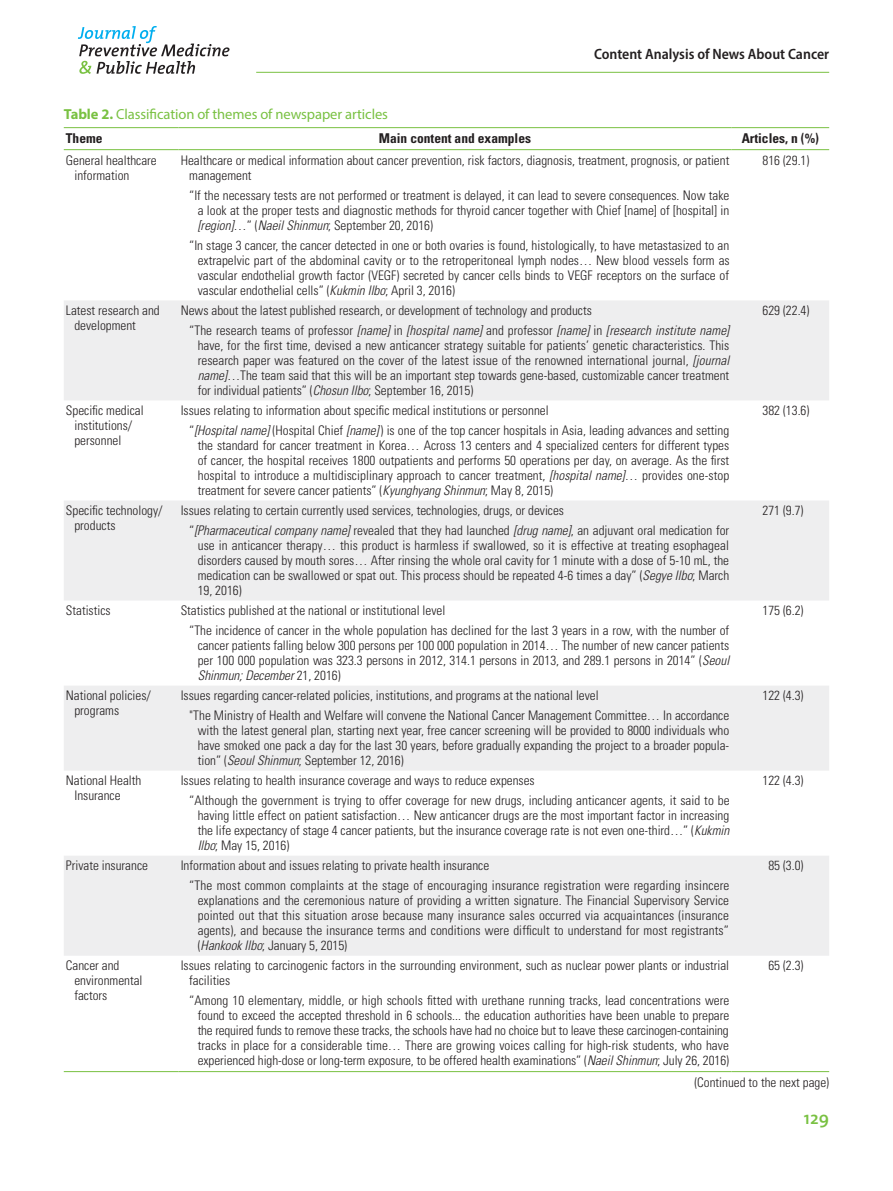
<style>
.page{position:relative;width:893px;height:1191px;background:#fff}
.page>*{position:absolute;margin:0;border:0;box-sizing:border-box;transform-origin:0 0}
.t1{font:600 18px "The Mix";color:#79c142}
.t2{font:600 semi-condensed 15px "Myriad Pro";color:#231f20}
.jpmph_표그림캡션{font:14.55px "Myriad Pro";letter-spacing:-.005em;color:#79c142}
.jpmph_표머리{font:700 condensed 13.5px "Univers LT Std";color:#231f20}
.jpmph_표본문{font:300 condensed 13.2px/15px "Univers LT Std";color:#231f20;text-align:justify}
.s1{font-weight:700}
.s2{font-style:italic}
</style>
<div class="page">
<hr style="left:256px;top:72px;width:573px;height:1px;background:#79c142">
<svg style="left:78px;top:26px;width:152px;height:48px"></svg>
<svg style="left:64px;top:128px;width:765px;height:1px"></svg>
<svg style="left:64px;top:301px;width:765px;height:654px;fill:#eeeeef"></svg>
<hr style="left:64px;top:127px;width:115px;height:1px;background:#79c142">
<hr style="left:179px;top:127px;width:552px;height:1px;background:#79c142">
<hr style="left:731px;top:127px;width:98px;height:1px;background:#79c142">
<hr style="left:64px;top:149px;width:115px;height:1px;background:#79c142">
<hr style="left:179px;top:149px;width:552px;height:1px;background:#79c142">
<hr style="left:731px;top:149px;width:98px;height:1px;background:#79c142">
<hr style="left:64px;top:1071px;width:115px;height:1px;background:#79c142">
<hr style="left:179px;top:1071px;width:552px;height:1px;background:#79c142">
<hr style="left:731px;top:1071px;width:98px;height:1px;background:#79c142">
<p class="t2" style="left:594px;top:45px;width:237px">Content Analysis of News About Cancer</p>
<p class="jpmph_표그림캡션" style="left:64px;top:105px;width:326px"><span class="s1">Table 2.</span> Classification of themes of newspaper articles</p>
<p class="jpmph_표머리" style="left:66px;top:130px;width:38px">Theme</p>
<p class="jpmph_표머리" style="left:379px;top:130px;width:154px">Main content and examples</p>
<p class="jpmph_표머리" style="left:742px;top:130px;width:79px">Articles, n (%)</p>
<p class="jpmph_표본문" style="left:74px;top:153px;width:84px;text-indent:-9px">General healthcare information</p>
<p class="jpmph_표본문" style="left:189px;top:153px;width:542px;text-indent:-9px">Healthcare or medical information about cancer prevention, risk factors, diagnosis, treatment, prognosis, or patient management</p>
<p class="jpmph_표본문" style="left:762px;top:153px;width:48px">816 (29.1)</p>
<p class="jpmph_표본문" style="left:198px;top:188px;width:533px;text-indent:-9px">“If the necessary tests are not performed or treatment is delayed, it can lead to severe consequences. Now take a look at the proper tests and diagnostic methods for thyroid cancer together with Chief [name] of [hospital] in <span class="s2">[region]</span>…” (<span class="s2">Naeil Shinmun</span>; September 20, 2016)</p>
<p class="jpmph_표본문" style="left:198px;top:238px;width:533px;text-indent:-9px">“In stage 3 cancer, the cancer detected in one or both ovaries is found, histologically, to have metastasized to an extrapelvic part of the abdominal cavity or to the retroperitoneal lymph nodes… New blood vessels form as vascular endothelial growth factor (VEGF) secreted by cancer cells binds to VEGF receptors on the surface of vascular endothelial cells” (<span class="s2">Kukmin Ilbo</span>; April 3, 2016)</p>
<p class="jpmph_표본문" style="left:74px;top:303px;width:87px;text-indent:-9px">Latest research and development</p>
<p class="jpmph_표본문" style="left:181px;top:303px;width:413px">News about the latest published research, or development of technology and products</p>
<p class="jpmph_표본문" style="left:762px;top:303px;width:48px">629 (22.4)</p>
<p class="jpmph_표본문" style="left:198px;top:323px;width:533px;text-indent:-9px">“The research teams of professor <span class="s2">[name]</span> in <span class="s2">[hospital name]</span> and professor <span class="s2">[name]</span> in <span class="s2">[research institute name] </span>have, for the first time, devised a new anticancer strategy suitable for patients’ genetic characteristics. This research paper was featured on the cover of the latest issue of the renowned international journal, <span class="s2">[journal name]</span>…The team said that this will be an important step towards gene-based, customizable cancer treatment for individual patients” (<span class="s2">Chosun Ilbo</span>; September 16, 2015)</p>
<p class="jpmph_표본문" style="left:74px;top:403px;width:71px;text-align:left;text-indent:-9px">Specific medical institutions/ personnel</p>
<p class="jpmph_표본문" style="left:181px;top:403px;width:369px">Issues relating to information about specific medical institutions or personnel</p>
<p class="jpmph_표본문" style="left:762px;top:403px;width:48px">382 (13.6)</p>
<p class="jpmph_표본문" style="left:198px;top:423px;width:533px;text-indent:-9px">“<span class="s2">[Hospital name]</span> (Hospital Chief <span class="s2">[name]</span> ) is one of the top cancer hospitals in Asia, leading advances and setting the standard for cancer treatment in Korea… Across 13 centers and 4 specialized centers for different types of cancer, the hospital receives 1800 outpatients and performs 50 operations per day, on average. As the first hospital to introduce a multidisciplinary approach to cancer treatment, <span class="s2">[hospital name]</span>… provides one-stop treatment for severe cancer patients” (<span class="s2">Kyunghyang Shinmun</span>; May 8, 2015)</p>
<p class="jpmph_표본문" style="left:74px;top:503px;width:90px;text-indent:-9px">Specific technology/ products</p>
<p class="jpmph_표본문" style="left:181px;top:503px;width:385px">Issues relating to certain currently used services, technologies, drugs, or devices</p>
<p class="jpmph_표본문" style="left:762px;top:503px;width:43px">271 (9.7)</p>
<p class="jpmph_표본문" style="left:198px;top:523px;width:533px;text-indent:-9px">“<span class="s2">[Pharmaceutical company name]</span> revealed that they had launched <span class="s2">[drug name]</span>, an adjuvant oral medication for use in anticancer therapy… this product is harmless if swallowed, so it is effective at treating esophageal disorders caused by mouth sores… After rinsing the whole oral cavity for 1 minute with a dose of 5-10 mL, the medication can be swallowed or spat out. This process should be repeated 4-6 times a day” (<span class="s2">Segye Ilbo</span>; March 19, 2016)</p>
<p class="jpmph_표본문" style="left:66px;top:603px;width:46px">Statistics</p>
<p class="jpmph_표본문" style="left:181px;top:603px;width:266px">Statistics published at the national or institutional level</p>
<p class="jpmph_표본문" style="left:762px;top:603px;width:43px">175 (6.2)</p>
<p class="jpmph_표본문" style="left:198px;top:623px;width:533px;text-indent:-9px">“The incidence of cancer in the whole population has declined for the last 3 years in a row, with the number of cancer patients falling below 300 persons per 100 000 population in 2014… The number of new cancer patients per 100 000 population was 323.3 persons in 2012, 314.1 persons in 2013, and 289.1 persons in 2014” (<span class="s2">Seoul Shinmun; December</span> 21, 2016)</p>
<p class="jpmph_표본문" style="left:74px;top:688px;width:78px;text-indent:-9px">National policies/ programs</p>
<p class="jpmph_표본문" style="left:181px;top:688px;width:420px">Issues regarding cancer-related policies, institutions, and programs at the national level</p>
<p class="jpmph_표본문" style="left:762px;top:688px;width:43px">122 (4.3)</p>
<p class="jpmph_표본문" style="left:198px;top:708px;width:533px;text-indent:-9px">"The Ministry of Health and Welfare will convene the National Cancer Management Committee… In accordance with the latest general plan, starting next year, free cancer screening will be provided to 8000 individuals who have smoked one pack a day for the last 30 years, before gradually expanding the project to a broader popula&shy;tion” (<span class="s2">Seoul Shinmun</span>; September 12, 2016)</p>
<p class="jpmph_표본문" style="left:74px;top:773px;width:68px;text-indent:-9px">National Health<br>Insurance</p>
<p class="jpmph_표본문" style="left:181px;top:773px;width:355px">Issues relating to health insurance coverage and ways to reduce expenses</p>
<p class="jpmph_표본문" style="left:762px;top:773px;width:43px">122 (4.3)</p>
<p class="jpmph_표본문" style="left:198px;top:793px;width:533px;text-indent:-9px">“Although the government is trying to offer coverage for new drugs, including anticancer agents, it said to be having little effect on patient satisfaction… New anticancer drugs are the most important factor in increasing the life expectancy of stage 4 cancer patients, but the insurance coverage rate is not even one-third…” (<span class="s2">Kukmin Ilbo</span>; May 15, 2016)</p>
<p class="jpmph_표본문" style="left:66px;top:858px;width:84px">Private insurance</p>
<p class="jpmph_표본문" style="left:181px;top:858px;width:310px">Information about and issues relating to private health insurance</p>
<p class="jpmph_표본문" style="left:768px;top:858px;width:37px">85 (3.0)</p>
<p class="jpmph_표본문" style="left:198px;top:878px;width:533px;text-indent:-9px">“The most common complaints at the stage of encouraging insurance registration were regarding insincere explanations and the ceremonious nature of providing a written signature. The Financial Supervisory Service pointed out that this situation arose because many insurance sales occurred via acquaintances (insurance agents), and because the insurance terms and conditions were difficult to understand for most registrants” (<span class="s2">Hankook Ilbo</span>; January 5, 2015)</p>
<p class="jpmph_표본문" style="left:74px;top:958px;width:70px;text-align:left;text-indent:-9px">Cancer and environmental factors</p>
<p class="jpmph_표본문" style="left:189px;top:958px;width:541px;text-indent:-9px">Issues relating to carcinogenic factors in the surrounding environment, such as nuclear power plants or industrial facilities</p>
<p class="jpmph_표본문" style="left:768px;top:958px;width:37px">65 (2.3)</p>
<p class="jpmph_표본문" style="left:198px;top:993px;width:533px;text-indent:-9px">“Among 10 elementary, middle, or high schools fitted with urethane running tracks, lead concentrations were found to exceed the accepted threshold in 6 schools... the education authorities have been unable to prepare the required funds to remove these tracks, the schools have had no choice but to leave these carcinogen-containing tracks in place for a considerable time… There are growing voices calling for high-risk students, who have experienced high-dose or long-term exposure, to be offered health examinations” (<span class="s2">Naeil Shinmun</span>; July 26, 2016)</p>
<p class="jpmph_표본문" style="left:694px;top:1074px;width:136px">(Continued to the next page)</p>
<h1 class="t1" style="left:804px;top:1103px;width:27px">129</h1>
</div>
